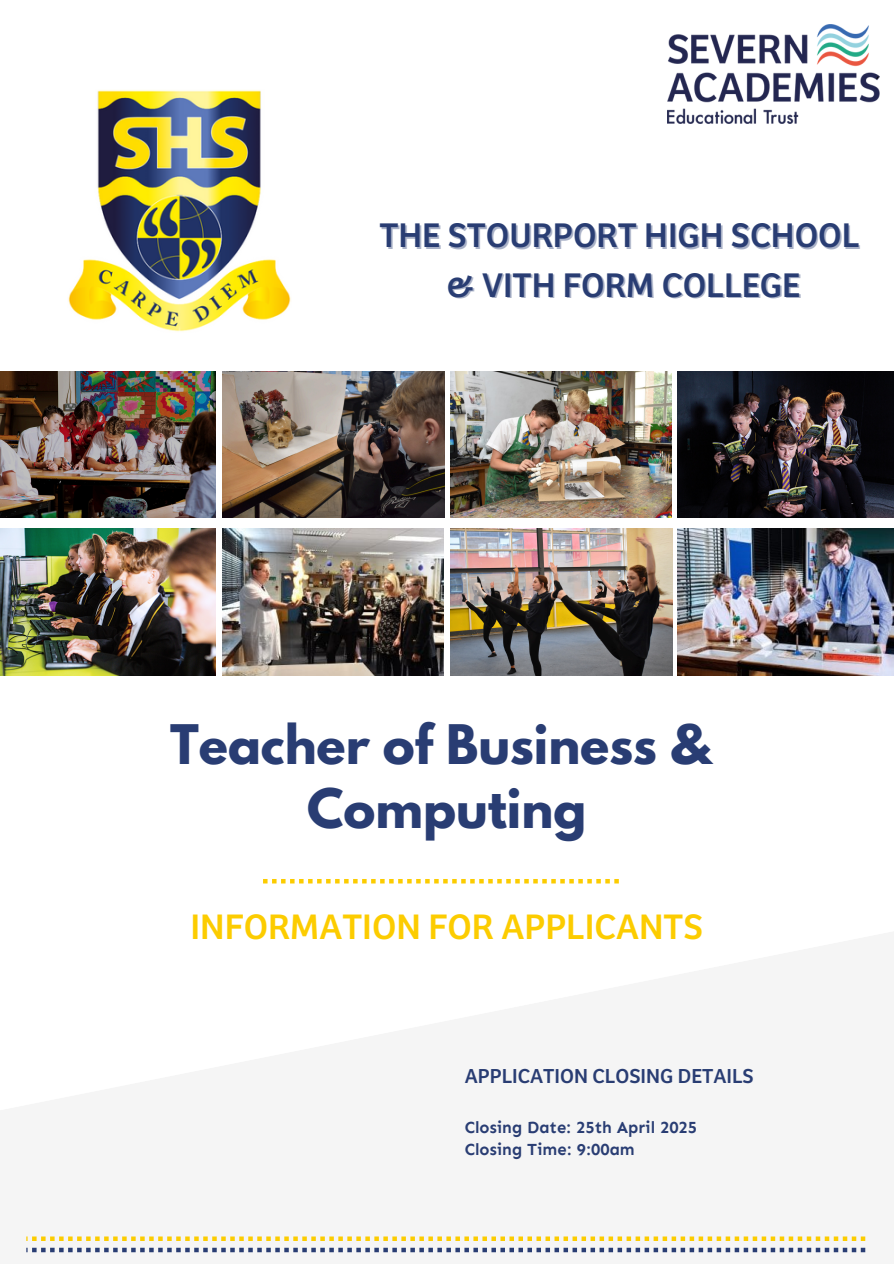
<style>
.page{position:relative;width:894px;height:1264px;background:#fff}
.page>*{position:absolute;margin:0;border:0;box-sizing:border-box;transform-origin:0 0}
.t1{font:700 48.3px/64.2px "League Spartan";color:#293d73;text-align:center}
.t2{font:36.75px "Bree";color:#fccc00}
.t3{font:35.4px "Bree";color:#293d73}
.t4{font:21px "Bree";color:#293d73}
.t5{font:700 16.5px "Sen";color:#293d73}
</style>
<div class="page">
<svg style="left:263px;top:879px;width:355px;height:4px"></svg>
<img style="left:68px;top:90px;width:223px;height:242px">
<svg style="left:26px;top:1236px;width:839px;height:4px"></svg>
<svg style="left:26px;top:1247px;width:839px;height:5px"></svg>
<img style="left:0;top:371px;width:216px;height:147px">
<img style="left:0;top:529px;width:216px;height:146px">
<img style="left:222px;top:371px;width:222px;height:147px">
<img style="left:222px;top:529px;width:222px;height:146px">
<img style="left:450px;top:371px;width:221px;height:147px">
<img style="left:450px;top:529px;width:221px;height:146px">
<img style="left:677px;top:371px;width:216px;height:147px">
<img style="left:677px;top:529px;width:216px;height:146px">
<img style="left:667px;top:24px;width:211px;height:99px">
<h2 class="t3" style="left:379px;top:217px;width:481px">THE STOURPORT HIGH SCHOOL</h2>
<p class="t3" style="left:446px;top:267px;width:355px">&amp; VITH FORM COLLEGE</p>
<p class="t1" style="left:170px;top:718px;width:541px">Teacher of Business &amp;<br>Computing</p>
<p class="t2" style="left:190px;top:908px;width:514px">INFORMATION FOR APPLICANTS</p>
<p class="t4" style="left:464px;top:1064px;width:290px">APPLICATION CLOSING DETAILS</p>
<p class="t5" style="left:464px;top:1117px;width:234px">Closing Date: 25th April 2025</p>
<h1 class="t5" style="left:464px;top:1139px;width:172px">Closing Time: 9:00am</h1>
</div>
